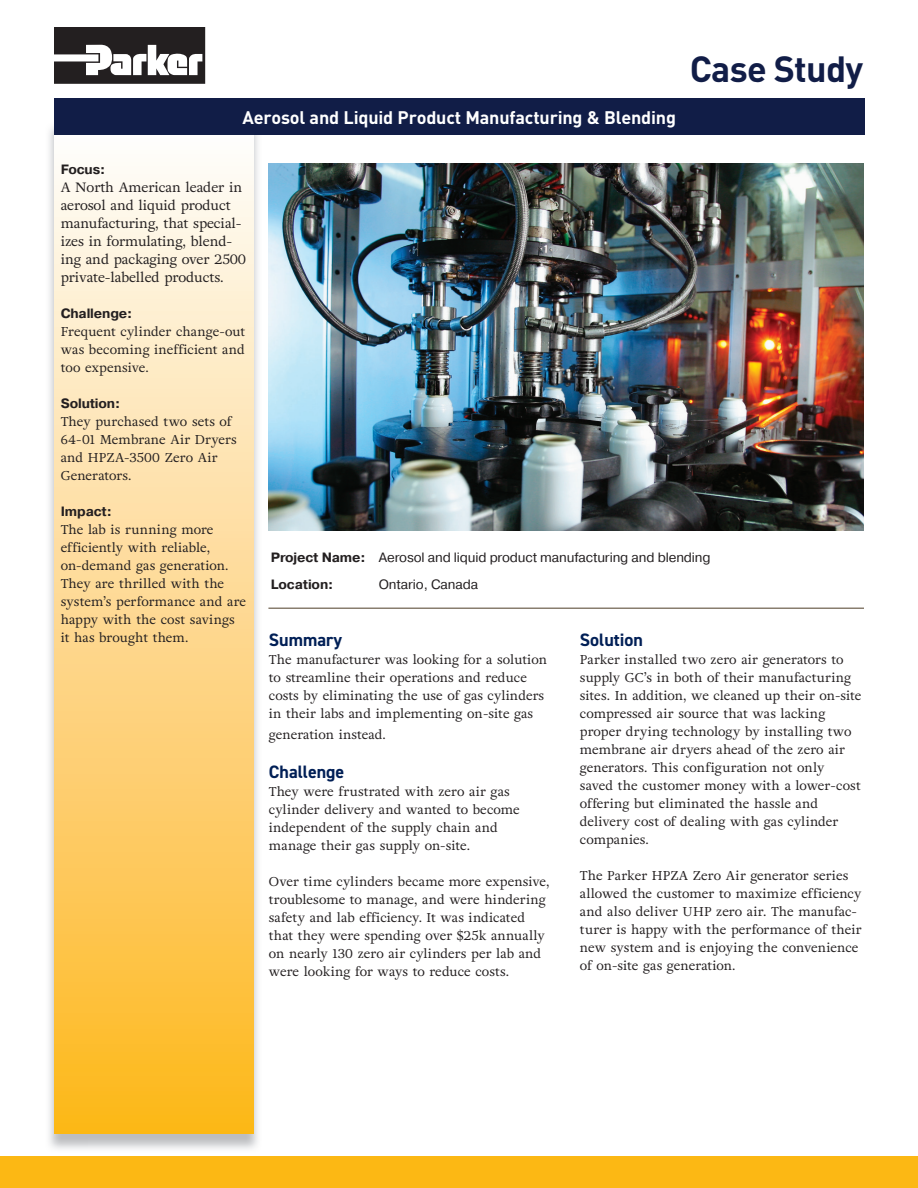
<style>
.page{position:relative;width:918px;height:1188px;background:#fff}
.page>*{position:absolute;margin:0;border:0;box-sizing:border-box;transform-origin:0 0}
.t1{font:700 36px "DINOT";letter-spacing:-.02em;color:#111d47}
.t2{font:700 18px "DINOT";letter-spacing:-.01em;color:#fff}
.t3{font:700 18px "DIN2014";color:#001f56}
.t4{font:13.5px/18px "Adriane Text";letter-spacing:-.01em;color:#231f20}
.t5{font:13.5px/27px "Pragmatica";letter-spacing:-.01em;color:#231f20}
.t6{font:700 13.5px "Pragmatica";letter-spacing:-.01em;color:#231f20}
.t7{font:12.75px/18px "Adriane Text";letter-spacing:.005em;color:#231f20}
.s1{font-weight:700}
</style>
<div class="page">
<div style="left:0;top:1156px;width:918px;height:32px;background:#fcb814"></div>
<img style="left:268px;top:164px;width:596px;height:366px">
<hr style="left:268px;top:608px;width:596px;height:1px;background:#887d6e">
<img style="left:219px;top:135px;width:39px;height:1014px">
<div style="left:54px;top:99px;width:811px;height:36px;background:#111d47"></div>
<svg style="left:54px;top:27px;width:151px;height:57px"></svg>
<div style="left:54px;top:135px;width:199px;height:999px;background:linear-gradient(to bottom,#fefbfc,#feb61e)"></div>
<h2 class="t2" style="left:243px;top:105px;width:435px">Aerosol and Liquid Product Manufacturing &amp; Blending</h2>
<h1 class="t1" style="left:690px;top:44px;width:175px">Case Study</h1>
<p class="t6" style="left:61px;top:161px;width:46px">Focus:</p>
<p class="t4" style="left:61px;top:178px;width:187px">A North American leader in aerosol and liquid product manufacturing, that special&shy;izes in formulating, blend&shy;ing and packaging over 2500 private-labelled products.</p>
<p class="t6" style="left:61px;top:305px;width:73px">Challenge:</p>
<p class="t7" style="left:61px;top:322px;width:186px;text-align:justify">Frequent cylinder change-out was becoming inefficient and too expensive.</p>
<p class="t6" style="left:61px;top:395px;width:61px">Solution:</p>
<p class="t7" style="left:61px;top:412px;width:178px">They purchased two sets of<br>64-01 Membrane Air Dryers and HPZA-3500 Zero Air<br>Generators.</p>
<p class="t6" style="left:61px;top:503px;width:53px">Impact:</p>
<p class="t7" style="left:61px;top:520px;width:187px">The lab is running more efficiently with reliable, on-demand gas generation.<br>They are thrilled with the system’s performance and are happy with the cost savings it has brought them.</p>
<p class="t5" style="left:271px;top:544px;width:441px"><span class="s1">Project Name:</span> Aerosol and liquid product manufacturing and blending<br><span class="s1">Location:</span></p>
<p class="t5" style="left:379px;top:571px;width:101px">Ontario, Canada</p>
<h2 class="t3" style="left:269px;top:628px;width:75px">Summary</h2>
<p class="t7" style="left:269px;top:651px;width:280px">The manufacturer was looking for a solution to streamline their operations and reduce costs by eliminating the use of gas cylinders in their labs and implementing on-site gas</p>
<p class="t7" style="left:269px;top:726px;width:118px">generation instead.</p>
<h2 class="t3" style="left:269px;top:760px;width:77px">Challenge</h2>
<p class="t7" style="left:269px;top:783px;width:252px">They were frustrated with zero air gas cylinder delivery and wanted to become independent of the supply chain and manage their gas supply on-site.</p>
<p class="t7" style="left:269px;top:873px;width:282px">Over time cylinders became more expensive, troublesome to manage, and were hindering safety and lab efficiency. It was indicated that they were spending over $25k annually on nearly 130 zero air cylinders per lab and were looking for ways to reduce costs.</p>
<h2 class="t3" style="left:580px;top:628px;width:65px">Solution</h2>
<p class="t7" style="left:580px;top:651px;width:283px">Parker installed two zero air generators to supply GC’s in both of their manufacturing sites. In addition, we cleaned up their on-site compressed air source that was lacking proper drying technology by installing two membrane air dryers ahead of the zero air generators. This configuration not only<br>saved the customer money with a lower-cost offering but eliminated the hassle and delivery cost of dealing with gas cylinder companies.</p>
<p class="t7" style="left:580px;top:867px;width:283px">The Parker HPZA Zero Air generator series allowed the customer to maximize efficiency and also deliver UHP zero air. The manufac&shy;turer is happy with the performance of their new system and is enjoying the convenience of on-site gas generation.</p>
</div>
